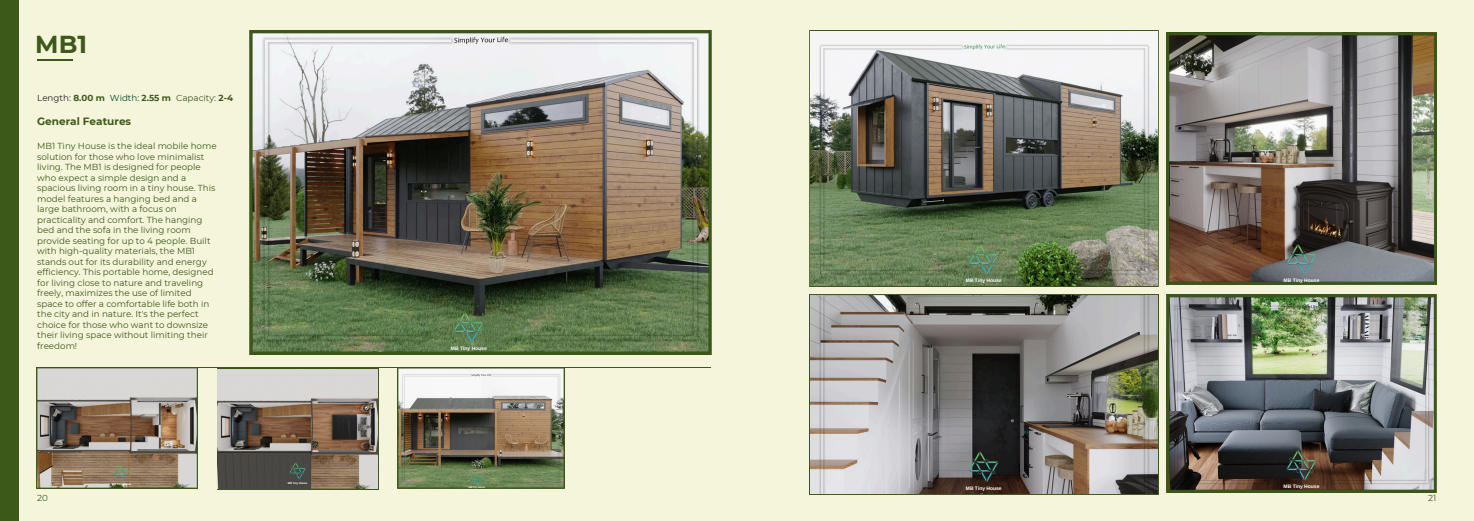
<style>
.page{position:relative;width:1474px;height:521px;background:#fff}
.page>*{position:absolute;margin:0;border:0;box-sizing:border-box;transform-origin:0 0}
.t1{font:700 24.5px "Montserrat";color:#3d5919}
.t2{font:700 10.5px "Montserrat";color:#3d5919}
.t3{font:8.75px/10.5px "Montserrat";color:#3d5919}
.t4{font:700 8.75px "Montserrat";color:#3d5919}
.t5{font:700 4.99px "Arimo";color:#fff}
.t6{font:700 2.71px "Arimo";color:#fff}
.t7{font:700 2.27px "Arimo";color:#fff}
.s1{font-weight:400;color:#231f20}
.s2{font-weight:400;color:#004924}
.s3{font-weight:400}
</style>
<div class="page">
<div style="left:0;top:0;width:1473px;height:520px;background:#f5f5dc"></div>
<div style="left:0;top:0;width:18px;height:520px;background:#3d5919"></div>
<hr style="left:37px;top:59px;width:36px;height:2px;background:#3d5919">
<hr style="left:37px;top:367px;width:674px;height:1px;background:#3d5919">
<img style="left:250px;top:31px;width:461px;height:323px">
<img style="left:37px;top:368px;width:161px;height:120px">
<img style="left:217px;top:368px;width:161px;height:121px">
<img style="left:218px;top:369px;width:159px;height:119px">
<img style="left:397px;top:368px;width:167px;height:120px">
<img style="left:1166px;top:294px;width:270px;height:198px">
<img style="left:810px;top:295px;width:347px;height:198px">
<img style="left:810px;top:32px;width:347px;height:253px">
<img style="left:1166px;top:32px;width:270px;height:253px">
<img style="left:420px;top:288px;width:97px;height:96px">
<img style="left:455px;top:460px;width:44px;height:29px">
<img style="left:935px;top:220px;width:96px;height:96px">
<img style="left:935px;top:427px;width:96px;height:68px">
<img style="left:1252px;top:220px;width:97px;height:96px">
<img style="left:1252px;top:426px;width:97px;height:67px">
<img style="left:271px;top:449px;width:53px;height:41px">
<img style="left:95px;top:451px;width:53px;height:38px">
<h2 class="t1" style="left:35px;top:29px;width:53px">MB1</h2>
<p class="t4" style="left:37px;top:92px;width:197px"><span class="s1">Length:</span> 8.00 m <span class="s2">Width</span><span class="s1">:</span> 2.55 m <span class="s3">Capacity</span><span class="s1">:</span> 2-4</p>
<h3 class="t2" style="left:37px;top:114px;width:96px">General Features</h3>
<p class="t3" style="left:37px;top:141px;width:181px">MB1 Ti ny House is the ideal mobi le home solution for those who love mi ni malist livi ng. The MB1 is designed for people who expect a si mple design and a spacious livi ng room i n a ti ny house. This model features a hangi ng bed and a large bathroom, with a focus on practicality and comfort. The hangi ng bed and the sofa i n the livi ng room provide seati ng for up to 4 people. Bui lt with high-quality materials, the MB1 stands out for its durabi lity and energy efficiency. This portable home, designed for livi ng close to nature and traveli ng freely, maxi mizes the use of li mited space to offer a comfortable life both i n the city and i n nature. It's the perfect choice for those who want to downsize thei r livi ng space without li miti ng thei r freedom!</p>
<h1 class="t3" style="left:37px;top:492px;width:12px">20</h1>
<p class="t6" style="left:112px;top:482px;width:21px">MB Tiny House</p>
<p class="t6" style="left:288px;top:481px;width:21px">MB Tiny House</p>
<p class="t5" style="left:451px;top:345px;width:37px">MB Tiny House</p>
<h4 class="t5" style="left:965px;top:277px;width:37px">MB Tiny House</h4>
<p class="t5" style="left:1283px;top:277px;width:37px">MB Tiny House</p>
<p class="t7" style="left:469px;top:486px;width:18px">MB Tiny House</p>
<p class="t5" style="left:1283px;top:483px;width:37px">MB Tiny House</p>
<p class="t5" style="left:965px;top:485px;width:37px">MB Tiny House</p>
<h3 class="t3" style="left:1428px;top:492px;width:10px">21</h3>
</div>
